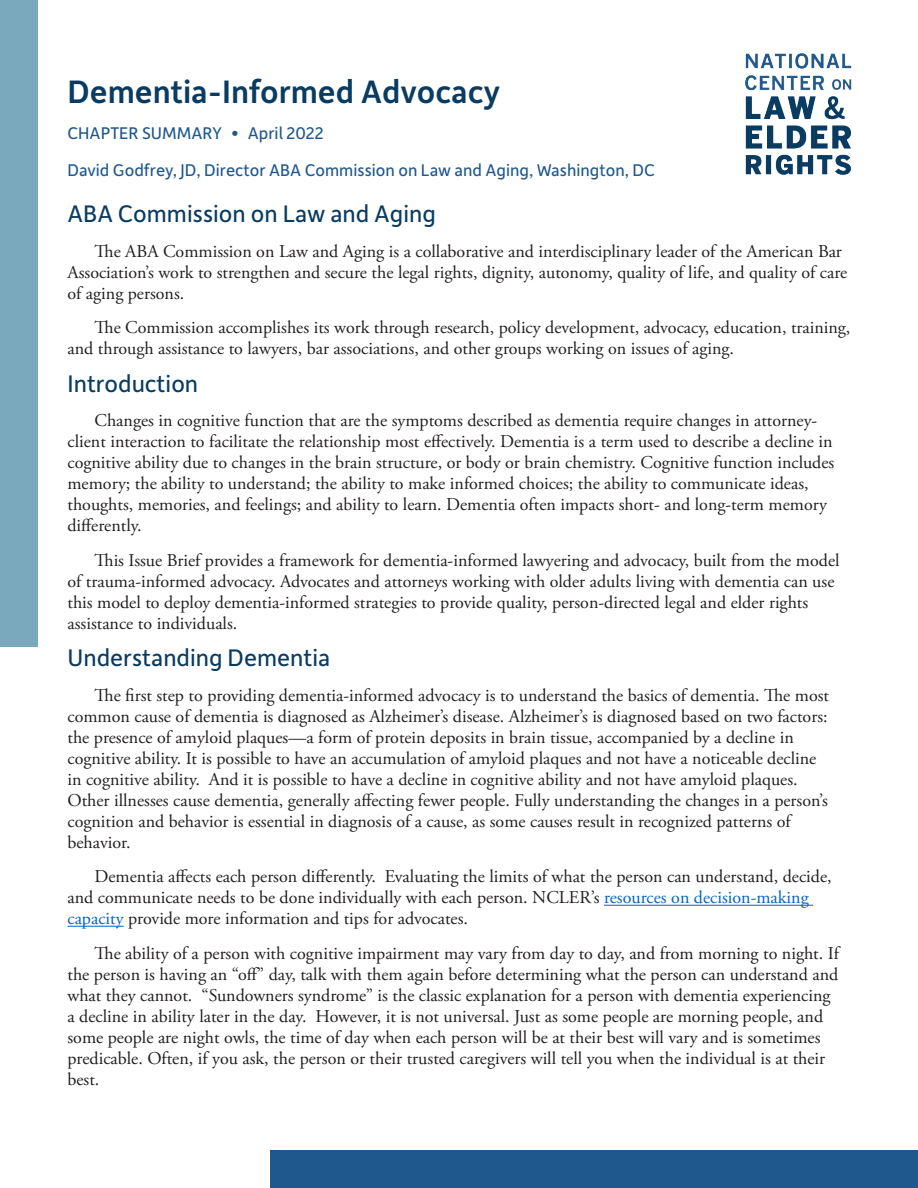
<style>
.page{position:relative;width:918px;height:1188px;background:#fff}
.page>*{position:absolute;margin:0;border:0;box-sizing:border-box;transform-origin:0 0}
.Title_Style{font:500 34.5px "Depot New";color:#0a3c61}
.Section_Headers{font:25.5px "Depot New";color:#0a3c61}
.Body_Text{font:18px/21px "Adobe Garamond Pro";color:#231f20}
.Chapter_Summary___Da{font:18px "Depot New";color:#1f588d}
.s1{color:#0563c1}
</style>
<div class="page">
<img style="left:745px;top:53px;width:107px;height:122px">
<div style="left:0;top:0;width:38px;height:647px;background:#7aa8bc"></div>
<div style="left:270px;top:1150px;width:648px;height:38px;background:#1f588d"></div>
<hr style="left:604px;top:905px;width:209px;height:1px;background:#0563c1">
<hr style="left:68px;top:926px;width:56px;height:1px;background:#0563c1">
<p class="Title_Style" style="left:68px;top:69px;width:434px">Dementia-Informed Advocacy</p>
<p class="Chapter_Summary___Da" style="left:68px;top:121px;width:258px">CHAPTER SUMMARY • April 2022</p>
<p class="Chapter_Summary___Da" style="left:68px;top:159px;width:589px">David Godfrey, JD, Director ABA Commission on Law and Aging, Washington, DC</p>
<p class="Section_Headers" style="left:68px;top:197px;width:370px">ABA Commission on Law and Aging</p>
<p class="Body_Text" style="left:68px;top:241px;width:781px;text-indent:27px">The ABA Commission on Law and Aging is a collaborative and interdisciplinary leader of the American Bar<br>Association’s work to strengthen and secure the legal rights, dignity, autonomy, quality of life, and quality of care of aging persons.</p>
<p class="Body_Text" style="left:68px;top:318px;width:784px;text-indent:27px">The Commission accomplishes its work through research, policy development, advocacy, education, training, and through assistance to lawyers, bar associations, and other groups working on issues of aging.</p>
<p class="Section_Headers" style="left:68px;top:367px;width:132px">Introduction</p>
<p class="Body_Text" style="left:68px;top:411px;width:768px;text-indent:27px">Changes in cognitive function that are the symptoms described as dementia require changes in attorney&shy;client interaction to facilitate the relationship most effectively. Dementia is a term used to describe a decline in cognitive ability due to changes in the brain structure, or body or brain chemistry. Cognitive function includes memory; the ability to understand; the ability to make informed choices; the ability to communicate ideas, thoughts, memories, and feelings; and ability to learn. Dementia often impacts short- and long-term memory differently.</p>
<p class="Body_Text" style="left:68px;top:550px;width:774px;text-indent:27px">This Issue Brief provides a framework for dementia-informed lawyering and advocacy, built from the model of trauma-informed advocacy. Advocates and attorneys working with older adults living with dementia can use this model to deploy dementia-informed strategies to provide quality, person-directed legal and elder rights assistance to individuals.</p>
<p class="Section_Headers" style="left:68px;top:641px;width:264px">Understanding Dementia</p>
<p class="Body_Text" style="left:68px;top:685px;width:763px;text-indent:27px">The first step to providing dementia-informed advocacy is to understand the basics of dementia. The most common cause of dementia is diagnosed as Alzheimer’s disease. Alzheimer’s is diagnosed based on two factors: the presence of amyloid plaques—a form of protein deposits in brain tissue, accompanied by a decline in cognitive ability. It is possible to have an accumulation of amyloid plaques and not have a noticeable decline in cognitive ability. And it is possible to have a decline in cognitive ability and not have amyloid plaques.<br>Other illnesses cause dementia, generally affecting fewer people. Fully understanding the changes in a person’s cognition and behavior is essential in diagnosis of a cause, as some causes result in recognized patterns of behavior.</p>
<p class="Body_Text" style="left:68px;top:867px;width:766px;text-indent:27px">Dementia affects each person differently. Evaluating the limits of what the person can understand, decide, and communicate needs to be done individually with each person. NCLER’s <span class="s1">resources on decision-making capacity</span> provide more information and tips for advocates.</p>
<p class="Body_Text" style="left:68px;top:943px;width:773px;text-indent:27px">The ability of a person with cognitive impairment may vary from day to day, and from morning to night. If the person is having an “off” day, talk with them again before determining what the person can understand and what they cannot. “Sundowners syndrome” is the classic explanation for a person with dementia experiencing a decline in ability later in the day. However, it is not universal. Just as some people are morning people, and some people are night owls, the time of day when each person will be at their best will vary and is sometimes predicable. Often, if you ask, the person or their trusted caregivers will tell you when the individual is at their best.</p>
</div>
